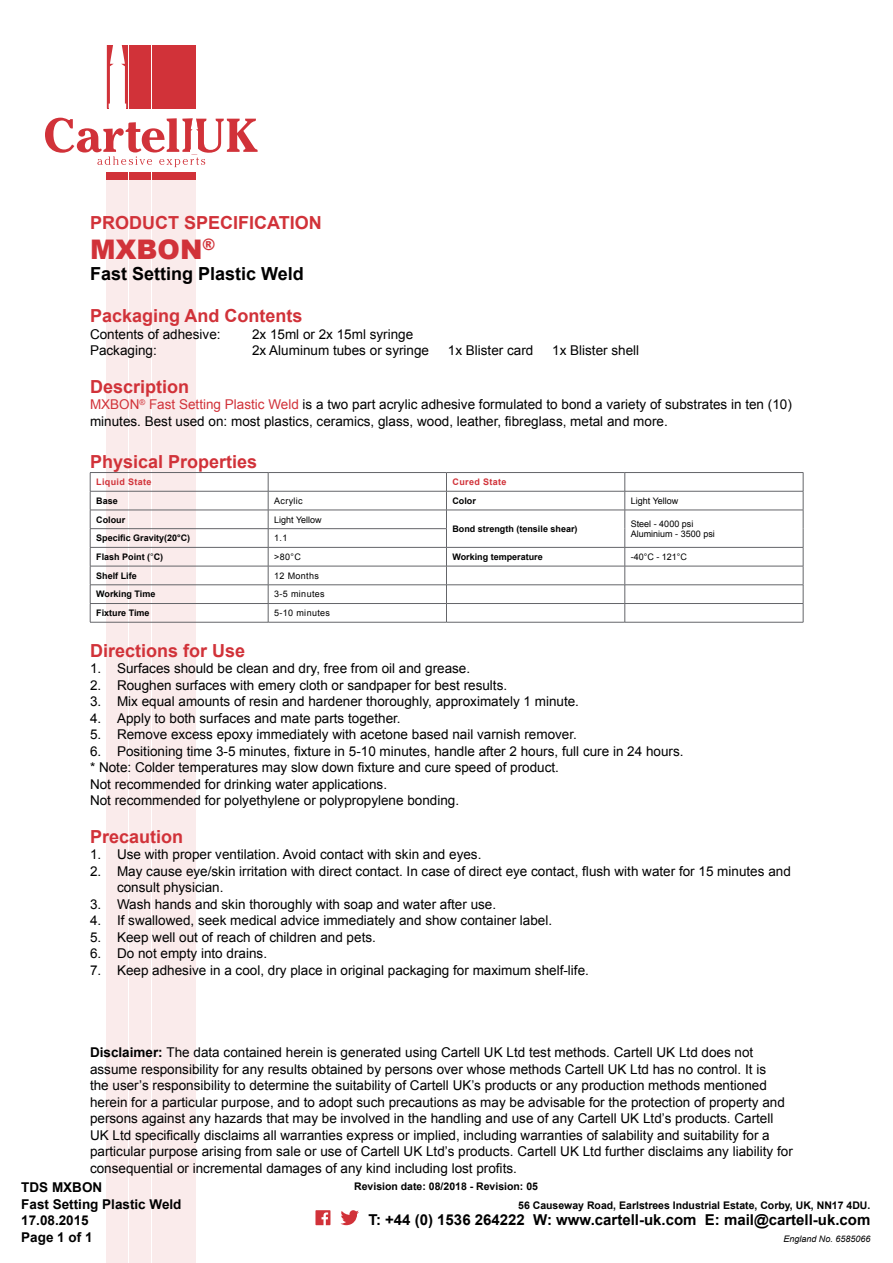
<style>
.page{position:relative;width:893px;height:1263px;background:#fff}
.page>*{position:absolute;margin:0;border:0;box-sizing:border-box;transform-origin:0 0}
.t1{font:900 27px "Arial";color:#d13239}
.t2{font:700 18px "Arial";color:#d13239}
.t3{font:700 18px "Arial";color:#000}
.t4{font:700 15px "Arial";color:#000}
.t5{font:13.5px/16.5px "Arial";color:#000}
.t6{font:700 13.5px/16.5px "Arial";color:#000}
.t7{font:700 10.5px "Arial";color:#000}
.t8{font:700 9px "Arial";color:#000}
.t9{font:9px/10.8px "Arial";color:#000}
.t10{font:9px "Arial";letter-spacing:.04em;color:#000}
.t11{font:700 9px "Arial";letter-spacing:.04em;color:#d13239}
.t12{font:italic 9px "Arial";color:#000}
.s1{color:#d13239}
.s2{font-weight:400}
.s3{font-weight:700}
</style>
<div class="page">
<div style="left:107px;top:172px;width:21px;height:1091px;background:#faebeb"></div>
<div style="left:129px;top:172px;width:22px;height:1091px;background:#faebeb"></div>
<div style="left:152px;top:172px;width:21px;height:1091px;background:#faebeb"></div>
<div style="left:175px;top:172px;width:21px;height:1091px;background:#faebeb"></div>
<div style="left:107px;top:172px;width:21px;height:7px;background:#d13239"></div>
<div style="left:129px;top:172px;width:22px;height:7px;background:#d13239"></div>
<div style="left:152px;top:172px;width:21px;height:7px;background:#d13239"></div>
<div style="left:175px;top:172px;width:21px;height:7px;background:#d13239"></div>
<svg style="left:107px;top:45px;width:89px;height:64px"></svg>
<svg style="left:45px;top:118px;width:213px;height:55px"></svg>
<hr style="left:90px;top:472px;width:178px;height:1px;background:#646569">
<hr style="left:268px;top:472px;width:178px;height:1px;background:#646569">
<hr style="left:446px;top:472px;width:179px;height:1px;background:#646569">
<hr style="left:625px;top:472px;width:178px;height:1px;background:#646569">
<hr style="left:90px;top:491px;width:178px;height:1px;background:#646569">
<hr style="left:268px;top:491px;width:178px;height:1px;background:#646569">
<hr style="left:446px;top:491px;width:179px;height:1px;background:#646569">
<hr style="left:625px;top:491px;width:178px;height:1px;background:#646569">
<hr style="left:90px;top:510px;width:178px;height:1px;background:#646569">
<hr style="left:268px;top:510px;width:178px;height:1px;background:#646569">
<hr style="left:446px;top:510px;width:179px;height:1px;background:#646569">
<hr style="left:625px;top:510px;width:178px;height:1px;background:#646569">
<hr style="left:90px;top:528px;width:178px;height:1px;background:#646569">
<hr style="left:268px;top:528px;width:179px;height:1px;background:#646569">
<hr style="left:90px;top:547px;width:178px;height:1px;background:#646569">
<hr style="left:268px;top:547px;width:178px;height:1px;background:#646569">
<hr style="left:446px;top:547px;width:179px;height:1px;background:#646569">
<hr style="left:625px;top:547px;width:178px;height:1px;background:#646569">
<hr style="left:90px;top:566px;width:178px;height:1px;background:#646569">
<hr style="left:268px;top:566px;width:178px;height:1px;background:#646569">
<hr style="left:446px;top:566px;width:179px;height:1px;background:#646569">
<hr style="left:625px;top:566px;width:178px;height:1px;background:#646569">
<hr style="left:90px;top:584px;width:178px;height:1px;background:#646569">
<hr style="left:268px;top:584px;width:178px;height:1px;background:#646569">
<hr style="left:446px;top:584px;width:179px;height:1px;background:#646569">
<hr style="left:625px;top:584px;width:178px;height:1px;background:#646569">
<hr style="left:90px;top:603px;width:178px;height:1px;background:#646569">
<svg style="left:90px;top:473px;width:1px;height:149px"></svg>
<hr style="left:268px;top:603px;width:178px;height:1px;background:#646569">
<svg style="left:268px;top:473px;width:1px;height:149px"></svg>
<hr style="left:446px;top:603px;width:179px;height:1px;background:#646569">
<svg style="left:446px;top:473px;width:1px;height:149px"></svg>
<hr style="left:625px;top:603px;width:178px;height:1px;background:#646569">
<svg style="left:625px;top:473px;width:1px;height:149px"></svg>
<svg style="left:803px;top:473px;width:1px;height:149px"></svg>
<hr style="left:90px;top:622px;width:178px;height:1px;background:#646569">
<hr style="left:268px;top:622px;width:178px;height:1px;background:#646569">
<hr style="left:446px;top:622px;width:179px;height:1px;background:#646569">
<hr style="left:625px;top:622px;width:178px;height:1px;background:#646569">
<svg style="left:315px;top:1210px;width:15px;height:15px"></svg>
<svg style="left:340px;top:1210px;width:19px;height:15px"></svg>
<h2 class="t2" style="left:90px;top:211px;width:233px">PRODUCT SPECIFICATION</h2>
<h1 class="t1" style="left:90px;top:230px;width:127px">MXBON<sup>®</sup></h1>
<h2 class="t3" style="left:90px;top:262px;width:215px">Fast Setting Plastic Weld</h2>
<h2 class="t2" style="left:90px;top:304px;width:214px">Packaging And Contents</h2>
<p class="t5" style="left:90px;top:326px;width:132px">Contents of adhesive:</p>
<p class="t5" style="left:252px;top:326px;width:163px">2x 15ml or 2x 15ml syringe</p>
<p class="t5" style="left:90px;top:342px;width:68px">Packaging:</p>
<p class="t5" style="left:252px;top:342px;width:179px">2x Aluminum tubes or syringe</p>
<p class="t5" style="left:448px;top:342px;width:87px">1x Blister card</p>
<p class="t5" style="left:552px;top:342px;width:89px">1x Blister shell</p>
<h2 class="t2" style="left:90px;top:374px;width:101px">Description</h2>
<p class="t5" style="left:90px;top:396px;width:703px"><span class="s1">MXBON</span><sup>®</sup> <span class="s1">Fast Setting Plastic Weld</span> is a two part acrylic adhesive formulated to bond a variety of substrates in ten (10) minutes. Best used on: most plastics, ceramics, glass, wood, leather, fibreglass, metal and more.</p>
<h2 class="t2" style="left:90px;top:449px;width:169px">Physical Properties</h2>
<p class="t11" style="left:96px;top:476px;width:57px">Liquid State</p>
<p class="t11" style="left:452px;top:476px;width:56px">Cured State</p>
<p class="t8" style="left:96px;top:495px;width:23px">Base</p>
<p class="t10" style="left:274px;top:495px;width:30px">Acrylic</p>
<p class="t8" style="left:452px;top:495px;width:25px">Color</p>
<p class="t9" style="left:631px;top:495px;width:49px">Light Yellow</p>
<p class="t8" style="left:96px;top:513px;width:30px">Colour</p>
<p class="t9" style="left:274px;top:514px;width:49px">Light Yellow</p>
<p class="t8" style="left:452px;top:523px;width:127px">Bond strength (tensile shear)</p>
<p class="t9" style="left:631px;top:518px;width:86px">Steel - 4000 psi<br>Aluminium - 3500 psi</p>
<p class="t8" style="left:96px;top:532px;width:96px">Specific Gravity(20°C)</p>
<p class="t9" style="left:274px;top:533px;width:15px">1.1</p>
<p class="t8" style="left:96px;top:551px;width:69px">Flash Point (<span class="s2">°</span>C)</p>
<p class="t9" style="left:274px;top:551px;width:28px">&gt;80°C</p>
<p class="t8" style="left:452px;top:551px;width:92px">Working temperature</p>
<p class="t9" style="left:631px;top:551px;width:58px">-40°C - 121°C</p>
<p class="t8" style="left:96px;top:569px;width:42px">Shelf Life</p>
<p class="t10" style="left:274px;top:570px;width:46px">12 Months</p>
<p class="t8" style="left:96px;top:588px;width:61px">Working Time</p>
<p class="t10" style="left:274px;top:588px;width:52px">3-5 minutes</p>
<p class="t8" style="left:96px;top:607px;width:55px">Fixture Time</p>
<p class="t10" style="left:274px;top:607px;width:57px">5-10 minutes</p>
<h2 class="t2" style="left:90px;top:638px;width:157px">Directions for Use</h2>
<p class="t5" style="left:90px;top:660px;width:382px">1. Surfaces should be clean and dry, free from oil and grease.</p>
<p class="t5" style="left:90px;top:677px;width:419px">2. Roughen surfaces with emery cloth or sandpaper for best results.</p>
<p class="t5" style="left:90px;top:693px;width:490px">3. Mix equal amounts of resin and hardener thoroughly, approximately 1 minute.</p>
<p class="t5" style="left:90px;top:710px;width:312px">4. Apply to both surfaces and mate parts together.</p>
<p class="t5" style="left:90px;top:726px;width:488px">5. Remove excess epoxy immediately with acetone based nail varnish remover.</p>
<p class="t5" style="left:90px;top:743px;width:595px">6. Positioning time 3-5 minutes, fixture in 5-10 minutes, handle after 2 hours, full cure in 24 hours. * Note: Colder temperatures may slow down fixture and cure speed of product.<br>Not recommended for drinking water applications.<br>Not recommended for polyethylene or polypropylene bonding.</p>
<h2 class="t2" style="left:90px;top:824px;width:95px">Precaution</h2>
<p class="t5" style="left:90px;top:846px;width:393px">1. Use with proper ventilation. Avoid contact with skin and eyes.</p>
<p class="t5" style="left:117px;top:863px;width:675px;text-indent:-27px">2. May cause eye/skin irritation with direct contact. In case of direct eye contact, flush with water for 15 minutes and consult physician.</p>
<p class="t5" style="left:90px;top:896px;width:408px">3. Wash hands and skin thoroughly with soap and water after use.</p>
<p class="t5" style="left:90px;top:912px;width:464px">4. If swallowed, seek medical advice immediately and show container label.</p>
<p class="t5" style="left:90px;top:929px;width:287px">5. Keep well out of reach of children and pets.</p>
<p class="t5" style="left:90px;top:945px;width:179px">6. Do not empty into drains.</p>
<p class="t5" style="left:90px;top:962px;width:500px">7. Keep adhesive in a cool, dry place in original packaging for maximum shelf-life.</p>
<p class="t5" style="left:90px;top:1044px;width:704px"><span class="s3">Disclaimer:</span> The data contained herein is generated using Cartell UK Ltd test methods. Cartell UK Ltd does not assume responsibility for any results obtained by persons over whose methods Cartell UK Ltd has no control. It is<br>the user’s responsibility to determine the suitability of Cartell UK’s products or any production methods mentioned herein for a particular purpose, and to adopt such precautions as may be advisable for the protection of property and persons against any hazards that may be involved in the handling and use of any Cartell UK Ltd’s products. Cartell UK Ltd specifically disclaims all warranties express or implied, including warranties of salability and suitability for a particular purpose arising from sale or use of Cartell UK Ltd’s products. Cartell UK Ltd further disclaims any liability for consequential or incremental damages of any kind including lost profits.</p>
<p class="t7" style="left:354px;top:1179px;width:185px">Revision date: 08/2018 - Revision: 05</p>
<p class="t6" style="left:21px;top:1179px;width:162px">TDS MXBON<br>Fast Setting Plastic Weld<br>17.08.2015<br>Page 1 of 1</p>
<p class="t7" style="left:518px;top:1198px;width:354px">56 Causeway Road, Earlstrees Industrial Estate, Corby, UK, NN17 4DU.</p>
<p class="t4" style="left:368px;top:1210px;width:503px">T: +44 (0) 1536 264222 W: www.cartell-uk.com E: mail@cartell-uk.com</p>
<p class="t12" style="left:783px;top:1233px;width:89px">England No. 6585066</p>
</div>
